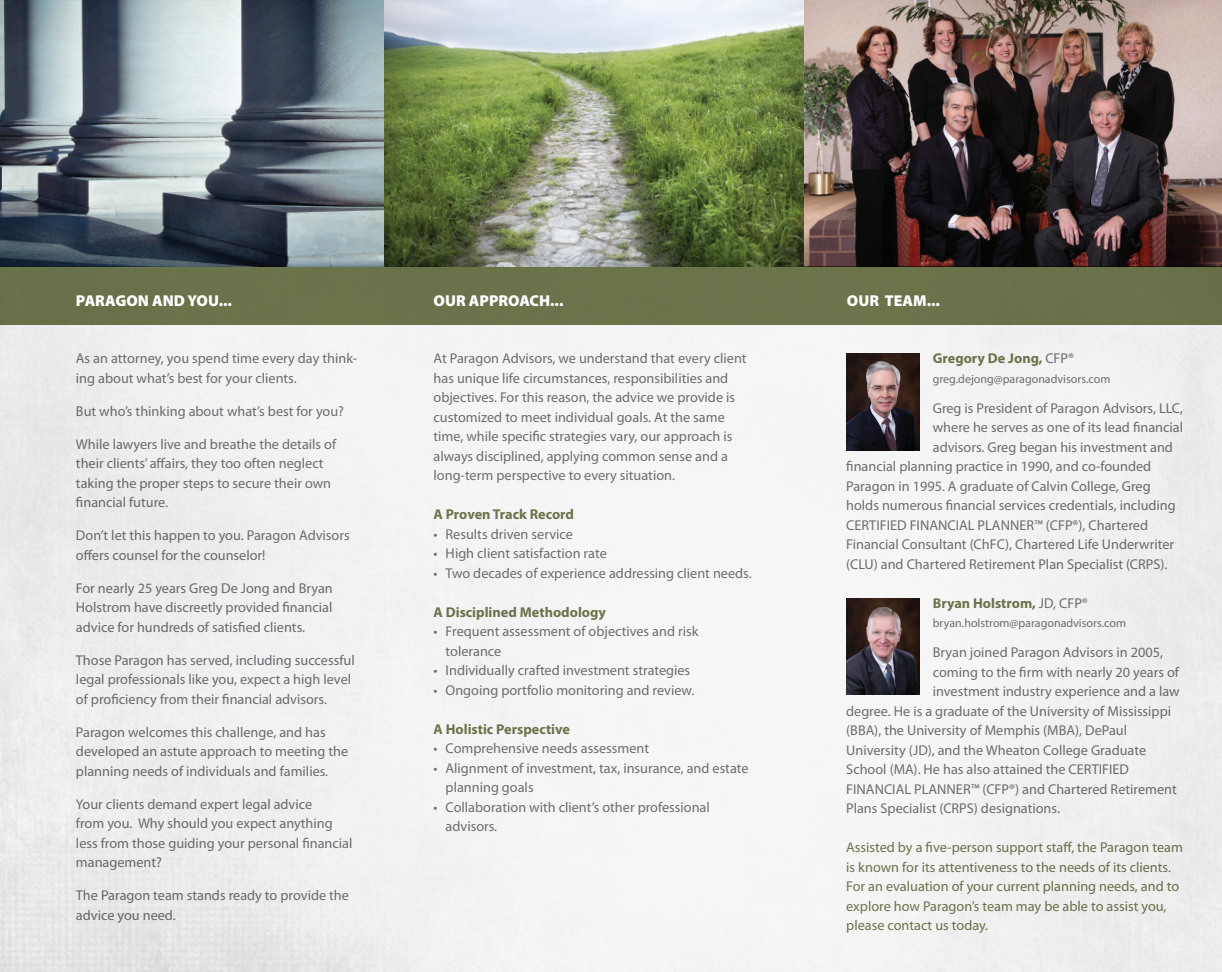
<style>
.page{position:relative;width:1222px;height:972px;background:#fff}
.page>*{position:absolute;margin:0;border:0;box-sizing:border-box;transform-origin:0 0}
.t1{font:900 15.75px "Myriad Pro";color:#fff}
.t2{font:14.25px/19.5px "Myriad Pro";color:#717275}
.t3{font:14.25px/19.5px "Myriad Pro";color:#70794d}
.t4{font:700 14.25px "Myriad Pro";color:#70794d}
.t5{font:12px "Myriad Pro";color:#717275}
.s1{font-weight:400;color:#717275}
</style>
<div class="page">
<img style="left:0;top:325px;width:1222px;height:647px">
<img style="left:0;top:0;width:1222px;height:267px">
<img style="left:847px;top:598px;width:72px;height:96px">
<img style="left:847px;top:353px;width:72px;height:97px">
<div style="left:0;top:267px;width:1222px;height:58px;background:#70794d"></div>
<p class="t1" style="left:76px;top:290px;width:158px">PARAGON AND YOU...</p>
<p class="t1" style="left:434px;top:290px;width:131px">OUR APPROACH...</p>
<p class="t1" style="left:847px;top:290px;width:95px">OUR TEAM...</p>
<p class="t2" style="left:76px;top:348px;width:283px">As an attorney, you spend time every day think&shy;ing about what’s best for your clients.</p>
<p class="t2" style="left:76px;top:401px;width:270px">But who’s thinking about what’s best for you?</p>
<p class="t2" style="left:76px;top:434px;width:262px">While lawyers live and breathe the details of their clients’ affairs, they too often neglect taking the proper steps to secure their own financial future.</p>
<p class="t2" style="left:76px;top:525px;width:275px">Don’t let this happen to you. Paragon Advisors offers counsel for the counselor!</p>
<p class="t2" style="left:76px;top:578px;width:258px;text-align:justify">For nearly 25 years Greg De Jong and Bryan Holstrom have discreetly provided financial advice for hundreds of satisfied clients.</p>
<p class="t2" style="left:76px;top:650px;width:280px">Those Paragon has served, including successful legal professionals like you, expect a high level of proficiency from their financial advisors.</p>
<p class="t2" style="left:76px;top:722px;width:274px">Paragon welcomes this challenge, and has developed an astute approach to meeting the planning needs of individuals and families.</p>
<p class="t2" style="left:76px;top:794px;width:278px">Your clients demand expert legal advice<br>from you. Why should you expect anything less from those guiding your personal financial management?</p>
<p class="t2" style="left:76px;top:885px;width:274px">The Paragon team stands ready to provide the advice you need.</p>
<p class="t2" style="left:434px;top:348px;width:314px">At Paragon Advisors, we understand that every client has unique life circumstances, responsibilities and objectives. For this reason, the advice we provide is customized to meet individual goals. At the same time, while specific strategies vary, our approach is always disciplined, applying common sense and a long-term perspective to every situation.</p>
<p class="t4" style="left:434px;top:505px;width:142px">A Proven Track Record</p>
<p class="t2" style="left:434px;top:524px;width:141px">• Results driven service</p>
<p class="t2" style="left:434px;top:543px;width:175px">• High client satisfaction rate</p>
<p class="t2" style="left:434px;top:563px;width:320px">• Two decades of experience addressing client needs.</p>
<p class="t4" style="left:434px;top:602px;width:174px">A Disciplined Methodology</p>
<p class="t2" style="left:446px;top:621px;width:254px;text-indent:-12px">• Frequent assessment of objectives and risk tolerance</p>
<p class="t2" style="left:434px;top:660px;width:258px">• Individually crafted investment strategies</p>
<p class="t2" style="left:434px;top:680px;width:262px">• Ongoing portfolio monitoring and review.</p>
<p class="t4" style="left:434px;top:719px;width:138px">A Holistic Perspective</p>
<p class="t2" style="left:434px;top:738px;width:217px">• Comprehensive needs assessment</p>
<p class="t2" style="left:446px;top:758px;width:304px;text-indent:-12px">• Alignment of investment, tax, insurance, and estate planning goals</p>
<p class="t2" style="left:446px;top:797px;width:266px;text-indent:-12px">• Collaboration with client’s other professional advisors.</p>
<p class="t4" style="left:933px;top:349px;width:143px">Gregory De Jong, <span class="s1">CFP®</span></p>
<p class="t5" style="left:933px;top:371px;width:179px">greg.dejong@paragonadvisors.com</p>
<p class="t2" style="left:933px;top:398px;width:252px">Greg is President of Paragon Advisors, LLC,</p>
<p class="t2" style="left:933px;top:417px;width:252px">where he serves as one of its lead financial</p>
<p class="t2" style="left:933px;top:437px;width:242px">advisors. Greg began his investment and</p>
<p class="t2" style="left:846px;top:456px;width:306px">financial planning practice in 1990, and co-founded</p>
<p class="t2" style="left:846px;top:476px;width:306px">Paragon in 1995. A graduate of Calvin College, Greg</p>
<p class="t2" style="left:846px;top:495px;width:331px">holds numerous financial services credentials, including</p>
<p class="t2" style="left:846px;top:515px;width:303px">CERTIFIED FINANCIAL PLANNER™ (CFP®), Chartered</p>
<p class="t2" style="left:846px;top:534px;width:329px">Financial Consultant (ChFC), Chartered Life Underwriter</p>
<p class="t2" style="left:846px;top:554px;width:323px">(CLU) and Chartered Retirement Plan Specialist (CRPS).</p>
<p class="t4" style="left:933px;top:593px;width:157px">Bryan Holstrom, <span class="s1">JD, CFP®</span></p>
<p class="t5" style="left:933px;top:616px;width:195px">bryan.holstrom@paragonadvisors.com</p>
<p class="t2" style="left:933px;top:642px;width:232px">Bryan joined Paragon Advisors in 2005,</p>
<p class="t2" style="left:933px;top:662px;width:248px">coming to the firm with nearly 20 years of</p>
<p class="t2" style="left:933px;top:681px;width:248px">investment industry experience and a law</p>
<p class="t2" style="left:846px;top:701px;width:326px">degree. He is a graduate of the University of Mississippi</p>
<p class="t2" style="left:846px;top:720px;width:282px">(BBA), the University of Memphis (MBA), DePaul</p>
<p class="t2" style="left:846px;top:740px;width:301px">University (JD), and the Wheaton College Graduate</p>
<p class="t2" style="left:846px;top:759px;width:284px">School (MA). He has also attained the CERTIFIED</p>
<p class="t2" style="left:846px;top:779px;width:332px">FINANCIAL PLANNER™ (CFP®) and Chartered Retirement</p>
<p class="t2" style="left:846px;top:798px;width:215px">Plans Specialist (CRPS) designations.</p>
<p class="t3" style="left:846px;top:837px;width:338px">Assisted by a five-person support staff, the Paragon team is known for its attentiveness to the needs of its clients.<br>For an evaluation of your current planning needs, and to explore how Paragon’s team may be able to assist you, please contact us today.</p>
</div>
